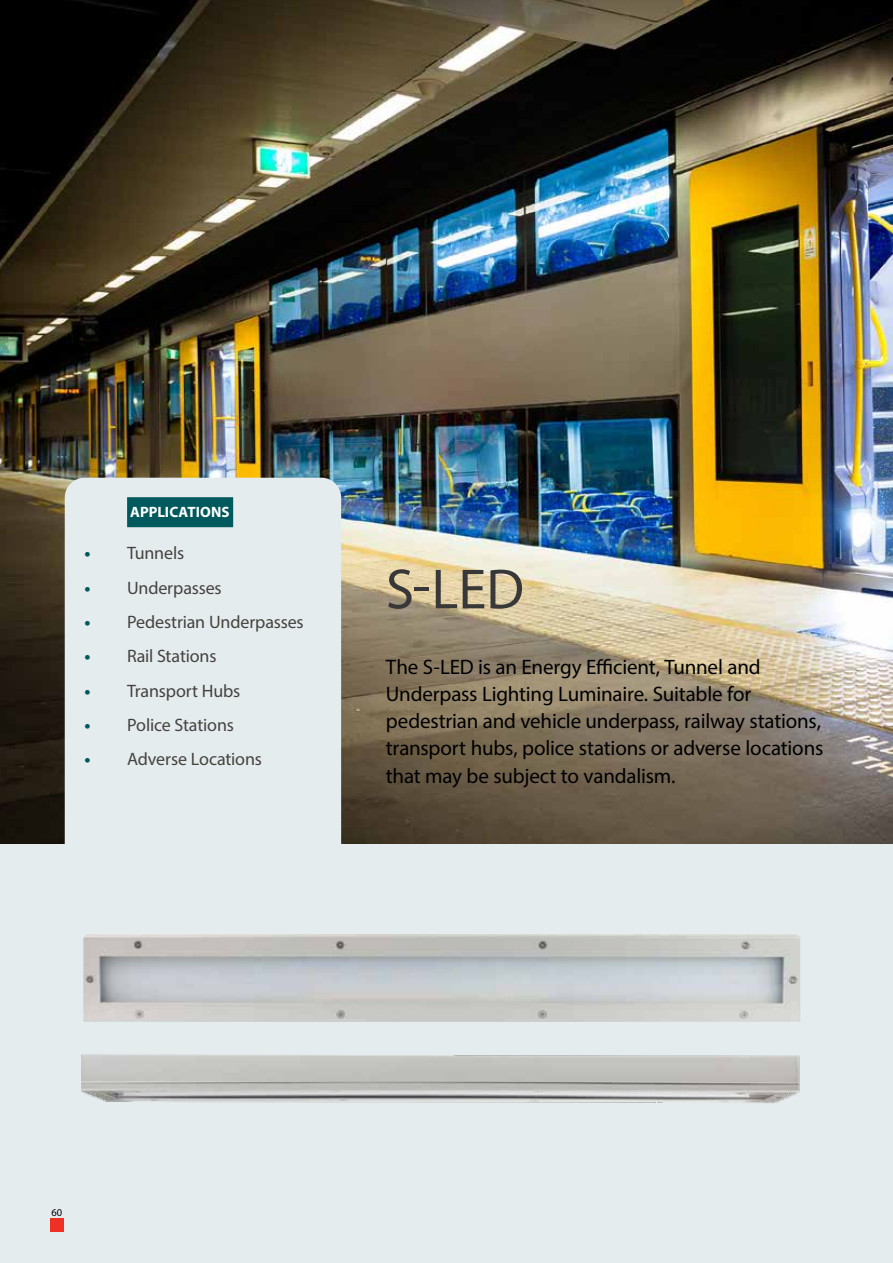
<style>
.page{position:relative;width:893px;height:1263px;background:#fff}
.page>*{position:absolute;margin:0;border:0;box-sizing:border-box;transform-origin:0 0}
.t1{font:57px "Myriad Pro";color:#383839}
.t2{font:21px/27.5px "Myriad Pro";letter-spacing:-.01em;color:#000}
.t3{font:18px "Myriad Pro";letter-spacing:-.01em;color:#454340}
.t4{font:700 15px "Myriad Pro";color:#fff}
.t5{font:10.5px "Myriad Pro";color:#000}
.s1{font-weight:700;color:#00595c}
</style>
<div class="page">
<div style="left:0;top:839px;width:893px;height:424px;background:#e5ecee"></div>
<div style="left:51px;top:1219px;width:13px;height:13px;background:#ee3124"></div>
<img style="left:0;top:0;width:892px;height:843px">
<div style="left:65px;top:478px;width:276px;height:432px;background:#e5ecee;border-radius:20px"></div>
<div style="left:127px;top:497px;width:106px;height:30px;background:#00595c"></div>
<img style="left:83px;top:934px;width:717px;height:88px">
<img style="left:81px;top:1054px;width:719px;height:49px">
<p class="t4" style="left:130px;top:502px;width:101px">APPLICATIONS</p>
<p class="t3" style="left:85px;top:542px;width:101px"><span class="s1">•</span> Tunnels</p>
<p class="t3" style="left:85px;top:577px;width:139px"><span class="s1">•</span> Underpasses</p>
<p class="t3" style="left:85px;top:611px;width:221px"><span class="s1">•</span> Pedestrian Underpasses</p>
<p class="t3" style="left:85px;top:645px;width:133px"><span class="s1">•</span> Rail Stations</p>
<p class="t3" style="left:85px;top:679px;width:157px"><span class="s1">•</span> Transport Hubs</p>
<p class="t3" style="left:85px;top:714px;width:151px"><span class="s1">•</span> Police Stations</p>
<p class="t3" style="left:85px;top:748px;width:179px"><span class="s1">•</span> Adverse Locations</p>
<h1 class="t1" style="left:386px;top:554px;width:140px">S-LED</h1>
<p class="t2" style="left:386px;top:652px;width:439px">The S-LED is an Energy Efficient, Tunnel and Underpass Lighting Luminaire. Suitable for pedestrian and vehicle underpass, railway stations, transport hubs, police stations or adverse locations that may be subject to vandalism.</p>
<p class="t5" style="left:51px;top:1205px;width:12px">60</p>
</div>
